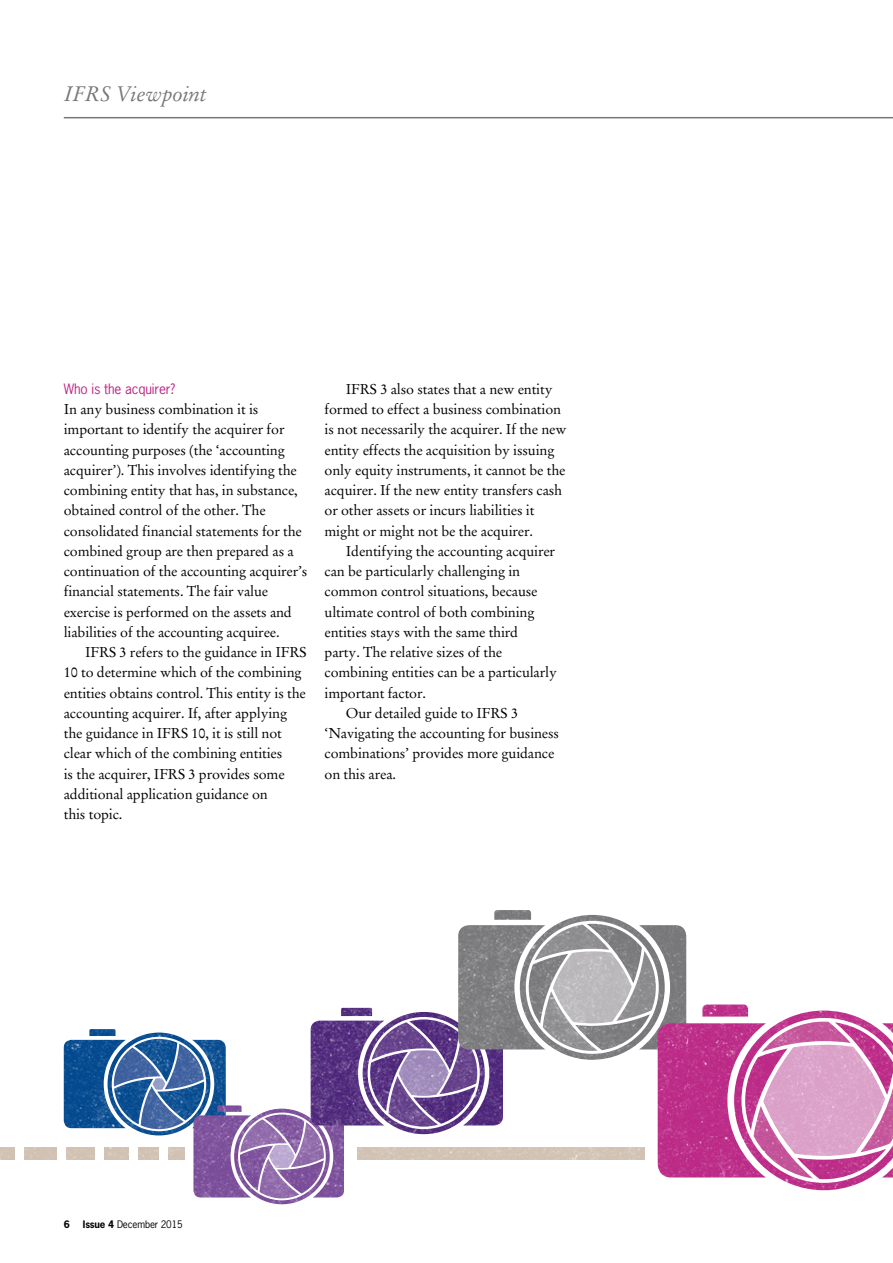
<style>
.page{position:relative;width:893px;height:1263px;background:#fff}
.page>*{position:absolute;margin:0;border:0;box-sizing:border-box;transform-origin:0 0}
.t1{font:italic 21px "Stempel Garamond";color:#77777a}
.t2{font:14.25px/20.2px "Stempel Garamond";letter-spacing:-.01em;color:#000}
.t3{font:13.5px "News Gothic";letter-spacing:-.01em;color:#bb2886}
.t4{font:9.75px "News Gothic";letter-spacing:-.015em;color:#000}
.t5{font:700 9.75px "News Gothic";color:#000}
.s1{font-weight:700}
</style>
<div class="page">
<img style="left:0;top:117px;width:893px;height:1088px">
<hr style="left:64px;top:117px;width:829px;height:1px;background:#77777a">
<h1 class="t1" style="left:64px;top:81px;width:145px">IFRS Viewpoint</h1>
<p class="t3" style="left:64px;top:380px;width:113px">Who is the acquirer?</p>
<p class="t2" style="left:64px;top:399px;width:245px">In any business combination it is important to identify the acquirer for accounting purposes (the ‘accounting acquirer’). This involves identifying the combining entity that has, in substance, obtained control of the other. The consolidated financial statements for the combined group are then prepared as a continuation of the accounting acquirer’s financial statements. The fair value exercise is performed on the assets and liabilities of the accounting acquiree.</p>
<p class="t2" style="left:64px;top:642px;width:244px;text-indent:21px">IFRS 3 refers to the guidance in IFRS 10 to determine which of the combining entities obtains control. This entity is the accounting acquirer. If, after applying the guidance in IFRS 10, it is still not clear which of the combining entities<br>is the acquirer, IFRS 3 provides some additional application guidance on<br>this topic.</p>
<p class="t2" style="left:325px;top:379px;width:243px;text-indent:21px">IFRS 3 also states that a new entity formed to effect a business combination is not necessarily the acquirer. If the new entity effects the acquisition by issuing only equity instruments, it cannot be the acquirer. If the new entity transfers cash or other assets or incurs liabilities it might or might not be the acquirer.</p>
<p class="t2" style="left:346px;top:541px;width:211px">Identifying the accounting acquirer</p>
<p class="t2" style="left:325px;top:561px;width:197px">can be particularly challenging in</p>
<p class="t2" style="left:325px;top:581px;width:215px">common control situations, because</p>
<p class="t2" style="left:325px;top:602px;width:211px">ultimate control of both combining</p>
<p class="t2" style="left:325px;top:622px;width:195px">entities stays with the same third</p>
<p class="t2" style="left:325px;top:642px;width:179px">party. The relative sizes of the</p>
<p class="t2" style="left:325px;top:662px;width:234px">combining entities can be a particularly</p>
<p class="t2" style="left:325px;top:683px;width:103px">important factor.</p>
<p class="t2" style="left:346px;top:703px;width:174px">Our detailed guide to IFRS 3</p>
<p class="t2" style="left:325px;top:723px;width:236px">‘Navigating the accounting for business</p>
<p class="t2" style="left:325px;top:743px;width:231px">combinations’ provides more guidance</p>
<p class="t2" style="left:325px;top:764px;width:73px">on this area.</p>
<p class="t5" style="left:64px;top:1218px;width:8px">6</p>
<p class="t4" style="left:83px;top:1218px;width:101px"><span class="s1">Issue 4</span> December 2015</p>
</div>
